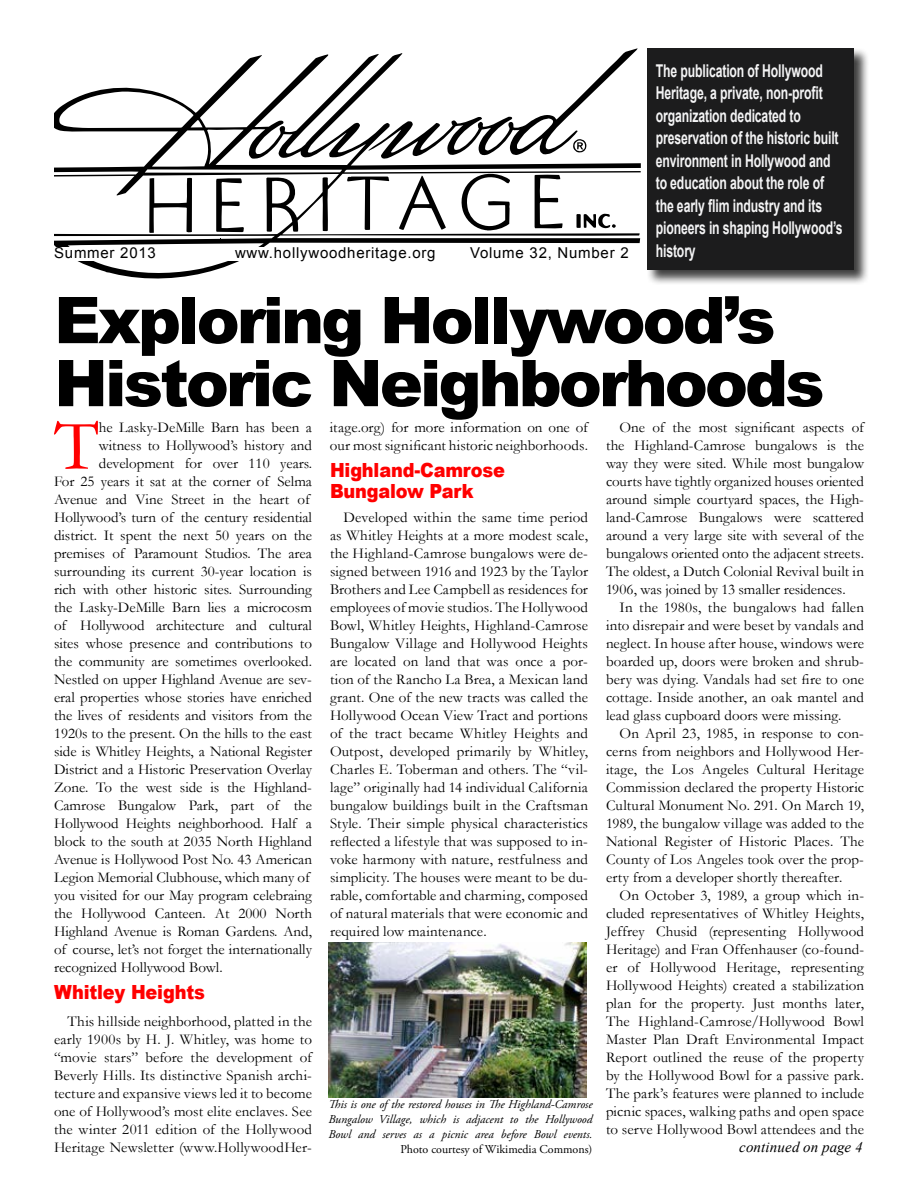
<style>
.page{position:relative;width:918px;height:1188px;background:#fff}
.page>*{position:absolute;margin:0;border:0;box-sizing:border-box;transform-origin:0 0}
.t1{font:72.75px "Garamond";color:#f00}
.t2{font:900 64.5px/63px "Arial";letter-spacing:-.045em;color:#000}
.t3{font:900 19.5px/21px "Arial";letter-spacing:-.01em;color:#f00;scale:.91 1}
.t4{font:700 17.7px/22.5px "Arial";letter-spacing:-.01em;color:#f4f4f5;scale:.69 1}
.t5{font:15px/18px "Garamond";color:#000;text-align:justify}
.t6{font:15px "Arial";letter-spacing:.05em;color:#000}
.t7{font:italic 15px "Times New Roman";letter-spacing:.005em;color:#000}
.t8{font:italic 12px/15px "Adobe Garamond Pro";color:#000;text-align:justify}
.t9{font:12px "Adobe Garamond Pro";color:#000}
</style>
<div class="page">
<svg style="left:54px;top:53px;width:587px;height:225px"></svg>
<div style="left:54px;top:248px;width:217px;height:13px;background:#fff"></div>
<div style="left:646px;top:48px;width:224px;height:237px;background:#000;opacity:.75"></div>
<div style="left:647px;top:48px;width:207px;height:221px;background:#1c1c1d"></div>
<img style="left:328px;top:942px;width:258px;height:156px">
<p class="t4" style="left:656px;top:60px;width:273px">The publication of Hollywood<br>Heritage, a private, non-profit organization dedicated to preservation of the historic built environment in Hollywood and to education about the role of the early flim industry and its pioneers in shaping Hollywood’s</p>
<p class="t6" style="left:54px;top:243px;width:103px">Summer 2013</p>
<p class="t6" style="left:235px;top:243px;width:202px">www.hollywoodheritage.org</p>
<p class="t6" style="left:470px;top:243px;width:160px">Volume 32, Number 2</p>
<p class="t4" style="left:656px;top:240px;width:60px">history</p>
<h2 class="t2" style="left:54px;top:287px;width:772px">Exploring Hollywood’s<br>Historic Neighborhoods</h2>
<h1 class="t1" style="left:54px;top:396px;width:46px">T</h1>
<p class="t5" style="left:99px;top:418px;width:215px">he Lasky-DeMille Barn has been a</p>
<p class="t5" style="left:606px;top:418px;width:260px;text-indent:14px">One of the most significant aspects of the Highland-Camrose bungalows is the way they were sited. While most bungalow courts have tightly organized houses oriented around simple courtyard spaces, the High&shy;land-Camrose Bungalows were scattered around a very large site with several of the bungalows oriented onto the adjacent streets.<br>The oldest, a Dutch Colonial Revival built in 1906, was joined by 13 smaller residences.</p>
<p class="t5" style="left:606px;top:598px;width:260px;text-indent:14px">In the 1980s, the bungalows had fallen into disrepair and were beset by vandals and neglect. In house after house, windows were boarded up, doors were broken and shrub&shy;bery was dying. Vandals had set fire to one cottage. Inside another, an oak mantel and lead glass cupboard doors were missing.</p>
<p class="t5" style="left:606px;top:724px;width:260px;text-indent:13px">On April 23, 1985, in response to con&shy;cerns from neighbors and Hollywood Her&shy;itage, the Los Angeles Cultural Heritage Commission declared the property Historic Cultural Monument No. 291. On March 19, 1989, the bungalow village was added to the National Register of Historic Places. The County of Los Angeles took over the prop&shy;erty from a developer shortly thereafter.</p>
<p class="t5" style="left:606px;top:886px;width:260px;text-indent:13px">On October 3, 1989, a group which in&shy;cluded representatives of Whitley Heights, Jeffrey Chusid (representing Hollywood Heritage) and Fran Offenhauser (co-found&shy;er of Hollywood Heritage, representing Hollywood Heights) created a stabilization plan for the property. Just months later, The Highland-Camrose/Hollywood Bowl Master Plan Draft Environmental Impact Report outlined the reuse of the property by the Hollywood Bowl for a passive park.<br>The park’s features were planned to include picnic spaces, walking paths and open space to serve Hollywood Bowl attendees and the</p>
<p class="t5" style="left:330px;top:418px;width:260px">itage.org) for more information on one of our most significant historic neighborhoods.</p>
<h3 class="t3" style="left:330px;top:459px;width:194px">Highland-Camrose<br>Bungalow Park</h3>
<p class="t5" style="left:330px;top:508px;width:260px;text-indent:14px">Developed within the same time period as Whitley Heights at a more modest scale, the Highland-Camrose bungalows were de&shy;signed between 1916 and 1923 by the Taylor Brothers and Lee Campbell as residences for employees of movie studios. The Hollywood Bowl, Whitley Heights, Highland-Camrose Bungalow Village and Hollywood Heights are located on land that was once a por&shy;tion of the Rancho La Brea, a Mexican land grant. One of the new tracts was called the Hollywood Ocean View Tract and portions of the tract became Whitley Heights and Outpost, developed primarily by Whitley, Charles E. Toberman and others. The “vil&shy;lage” originally had 14 individual California bungalow buildings built in the Craftsman Style. Their simple physical characteristics reflected a lifestyle that was supposed to in&shy;voke harmony with nature, restfulness and simplicity. The houses were meant to be du&shy;rable, comfortable and charming, composed of natural materials that were economic and required low maintenance.</p>
<p class="t5" style="left:99px;top:436px;width:215px">witness to Hollywood’s history and</p>
<p class="t5" style="left:99px;top:454px;width:215px">development for over 110 years.</p>
<p class="t5" style="left:54px;top:472px;width:260px">For 25 years it sat at the corner of Selma</p>
<p class="t5" style="left:54px;top:490px;width:258px">Avenue and Vine Street in the heart of</p>
<p class="t5" style="left:54px;top:508px;width:260px">Hollywood’s turn of the century residential</p>
<p class="t5" style="left:54px;top:526px;width:260px">district. It spent the next 50 years on the</p>
<p class="t5" style="left:54px;top:544px;width:259px">premises of Paramount Studios. The area</p>
<p class="t5" style="left:54px;top:562px;width:260px">surrounding its current 30-year location is</p>
<p class="t5" style="left:54px;top:580px;width:259px">rich with other historic sites. Surrounding</p>
<p class="t5" style="left:54px;top:598px;width:259px">the Lasky-DeMille Barn lies a microcosm</p>
<p class="t5" style="left:54px;top:616px;width:260px">of Hollywood architecture and cultural</p>
<p class="t5" style="left:54px;top:634px;width:260px">sites whose presence and contributions to</p>
<p class="t5" style="left:54px;top:652px;width:260px">the community are sometimes overlooked.</p>
<p class="t5" style="left:54px;top:670px;width:260px">Nestled on upper Highland Avenue are sev-</p>
<p class="t5" style="left:54px;top:688px;width:260px">eral properties whose stories have enriched</p>
<p class="t5" style="left:54px;top:706px;width:260px">the lives of residents and visitors from the</p>
<p class="t5" style="left:54px;top:724px;width:260px">1920s to the present. On the hills to the east</p>
<p class="t5" style="left:54px;top:742px;width:260px">side is Whitley Heights, a National Register</p>
<p class="t5" style="left:54px;top:760px;width:260px">District and a Historic Preservation Overlay</p>
<p class="t5" style="left:54px;top:778px;width:260px">Zone. To the west side is the Highland-</p>
<p class="t5" style="left:54px;top:796px;width:260px">Camrose Bungalow Park, part of the</p>
<p class="t5" style="left:54px;top:814px;width:259px">Hollywood Heights neighborhood. Half a</p>
<p class="t5" style="left:54px;top:832px;width:260px">block to the south at 2035 North Highland</p>
<p class="t5" style="left:54px;top:850px;width:260px">Avenue is Hollywood Post No. 43 American</p>
<p class="t5" style="left:54px;top:868px;width:258px">Legion Memorial Clubhouse, which many of</p>
<p class="t5" style="left:54px;top:886px;width:260px">you visited for our May program celebraing</p>
<p class="t5" style="left:54px;top:904px;width:259px">the Hollywood Canteen. At 2000 North</p>
<p class="t5" style="left:54px;top:922px;width:259px">Highland Avenue is Roman Gardens. And,</p>
<p class="t5" style="left:54px;top:940px;width:259px">of course, let’s not forget the internationally</p>
<p class="t5" style="left:54px;top:958px;width:170px">recognized Hollywood Bowl.</p>
<h3 class="t3" style="left:54px;top:981px;width:167px">Whitley Heights</h3>
<p class="t5" style="left:54px;top:1012px;width:260px;text-indent:14px">This hillside neighborhood, platted in the early 1900s by H. J. Whitley, was home to “movie stars” before the development of Beverly Hills. Its distinctive Spanish archi&shy;tecture and expansive views led it to become one of Hollywood’s most elite enclaves. See the winter 2011 edition of the Hollywood Heritage Newsletter (www.HollywoodHer-</p>
<p class="t8" style="left:328px;top:1097px;width:266px">This is one of the restored houses in The Highland-Camrose Bungalow Village, which is adjacent to the Hollywood Bowl and serves as a picnic area before Bowl events.</p>
<p class="t9" style="left:400px;top:1142px;width:194px">Photo courtesy of Wikimedia Commons)</p>
<p class="t7" style="left:739px;top:1137px;width:125px">continued on page 4</p>
</div>
